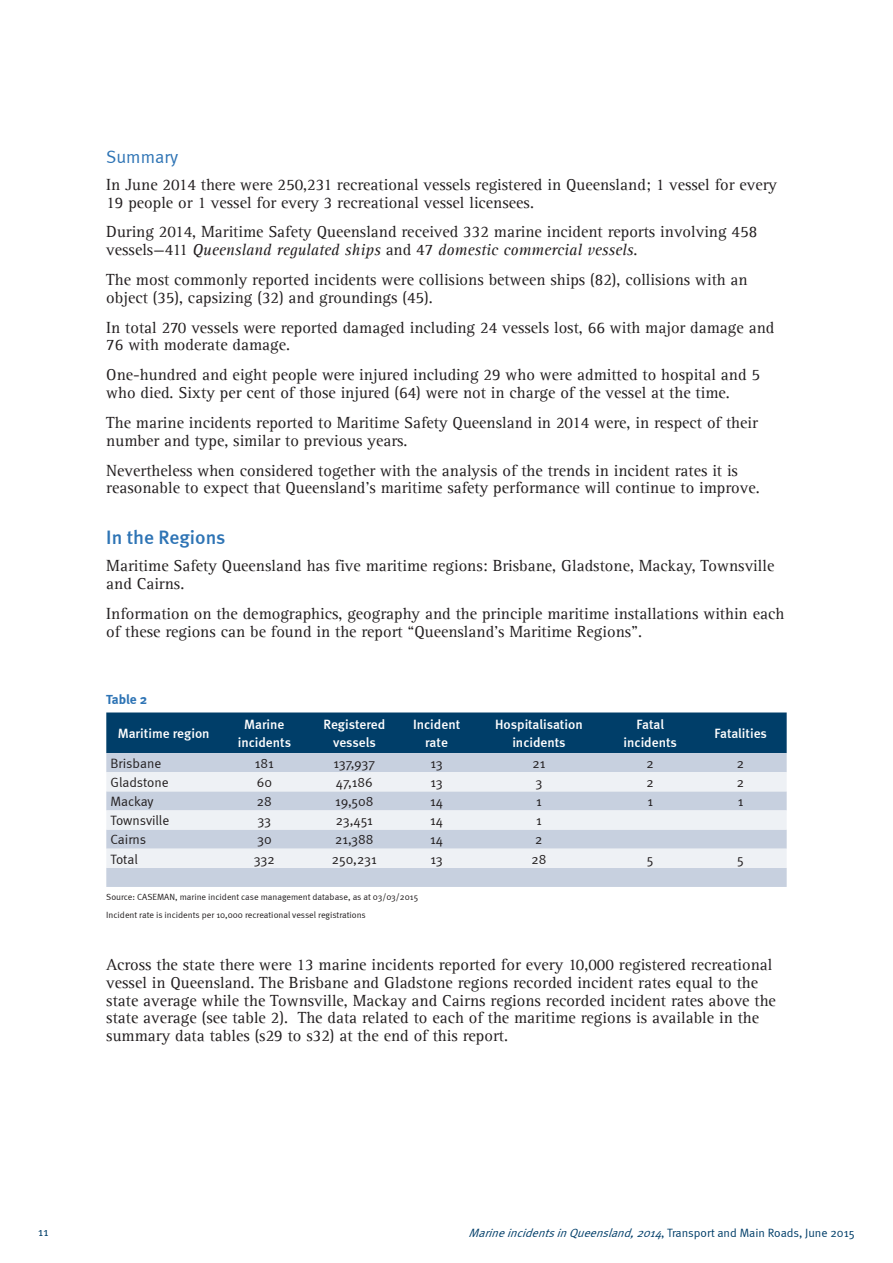
<style>
.page{position:relative;width:893px;height:1263px;background:#fff}
.page>*{position:absolute;margin:0;border:0;box-sizing:border-box;transform-origin:0 0}
.Heading_2{font:500 19.5px "Meta";color:#2e74b5}
.Heading_3{font:18px "Meta Normal";color:#2e74b5}
.t1{font:16.5px/17.9px "Agfa Rotis Serif";color:#231f20}
.Table_Header{font:500 13.5px/18px "Meta";color:#fff;text-align:center}
.Table_Body_Centred{font:13.5px "Meta Normal";color:#231f20}
.Table_Body_Left{font:13.5px "Meta Normal";letter-spacing:-.005em;color:#231f20}
.Intro_Paragraph__9pt{font:700 13.5px "Meta";letter-spacing:-.01em;color:#2e74b5}
.t2{font:italic 12px "Meta Normal";color:#003e69}
.t3{font:12px "Meta Normal";color:#003e69}
.Intro_Paragraph__9pt-2{font:9px "Meta Normal";color:#231f20}
.Secondary_Body_text{font:9px "Meta Normal";color:#231f20}
.s1{font-style:italic}
.s2{font-style:normal}
</style>
<div class="page">
<div style="left:106px;top:712px;width:681px;height:41px;background:#003e69"></div>
<div style="left:106px;top:753px;width:681px;height:134px;background:#c7d0df"></div>
<svg style="left:106px;top:772px;width:681px;height:96px;fill:#eef1f5"></svg>
<p class="Heading_3" style="left:106px;top:146px;width:74px">Summary</p>
<p class="t1" style="left:106px;top:176px;width:672px">In June 2014 there were 250,231 recreational vessels registered in Queensland; 1 vessel for every<br>19 people or 1 vessel for every 3 recreational vessel licensees.</p>
<p class="t1" style="left:106px;top:223px;width:652px">During 2014, Maritime Safety Queensland received 332 marine incident reports involving 458 vessels—411 <span class="s1">Queensland regulated ships</span> and 47 <span class="s1">domestic commercial vessels</span>.</p>
<p class="t1" style="left:106px;top:271px;width:643px">The most commonly reported incidents were collisions between ships (82), collisions with an object (35), capsizing (32) and groundings (45).</p>
<p class="t1" style="left:106px;top:318px;width:670px">In total 270 vessels were reported damaged including 24 vessels lost, 66 with major damage and<br>76 with moderate damage.</p>
<p class="t1" style="left:106px;top:366px;width:655px">One-hundred and eight people were injured including 29 who were admitted to hospital and 5 who died. Sixty per cent of those injured (64) were not in charge of the vessel at the time.</p>
<p class="t1" style="left:106px;top:414px;width:653px">The marine incidents reported to Maritime Safety Queensland in 2014 were, in respect of their number and type, similar to previous years.</p>
<p class="t1" style="left:106px;top:461px;width:655px">Nevertheless when considered together with the analysis of the trends in incident rates it is reasonable to expect that Queensland’s maritime safety performance will continue to improve.</p>
<p class="Heading_2" style="left:106px;top:526px;width:121px">In the Regions</p>
<p class="t1" style="left:106px;top:557px;width:669px">Maritime Safety Queensland has five maritime regions: Brisbane, Gladstone, Mackay, Townsville and Cairns.</p>
<p class="t1" style="left:106px;top:605px;width:679px">Information on the demographics, geography and the principle maritime installations within each of these regions can be found in the report “Queensland’s Maritime Regions”.</p>
<p class="Intro_Paragraph__9pt" style="left:106px;top:691px;width:42px">Table 2</p>
<p class="Table_Header" style="left:118px;top:724px;width:93px">Maritime region</p>
<p class="Table_Header" style="left:238px;top:715px;width:55px">Marine incidents</p>
<p class="Table_Header" style="left:323px;top:715px;width:63px">Registered vessels</p>
<p class="Table_Header" style="left:413px;top:715px;width:49px">Incident rate</p>
<p class="Table_Header" style="left:495px;top:715px;width:89px">Hospitalisation incidents</p>
<p class="Table_Header" style="left:624px;top:715px;width:55px">Fatal incidents</p>
<p class="Table_Header" style="left:714px;top:724px;width:54px">Fatalities</p>
<p class="Table_Body_Left" style="left:111px;top:755px;width:52px">Brisbane</p>
<p class="Table_Body_Centred" style="left:255px;top:755px;width:21px">181</p>
<p class="Table_Body_Centred" style="left:333px;top:755px;width:43px">137,937</p>
<p class="Table_Body_Centred" style="left:430px;top:755px;width:14px">13</p>
<p class="Table_Body_Centred" style="left:532px;top:755px;width:14px">21</p>
<p class="Table_Body_Centred" style="left:647px;top:755px;width:9px">2</p>
<p class="Table_Body_Centred" style="left:737px;top:755px;width:9px">2</p>
<p class="Table_Body_Left" style="left:111px;top:775px;width:60px">Gladstone</p>
<p class="Table_Body_Centred" style="left:257px;top:775px;width:17px">60</p>
<p class="Table_Body_Centred" style="left:336px;top:775px;width:39px">47,186</p>
<p class="Table_Body_Centred" style="left:430px;top:775px;width:14px">13</p>
<p class="Table_Body_Centred" style="left:535px;top:775px;width:8px">3</p>
<p class="Table_Body_Centred" style="left:647px;top:775px;width:9px">2</p>
<p class="Table_Body_Centred" style="left:737px;top:775px;width:9px">2</p>
<p class="Table_Body_Left" style="left:111px;top:794px;width:45px">Mackay</p>
<p class="Table_Body_Centred" style="left:257px;top:794px;width:16px">28</p>
<p class="Table_Body_Centred" style="left:335px;top:794px;width:40px">19,508</p>
<p class="Table_Body_Centred" style="left:430px;top:794px;width:14px">14</p>
<p class="Table_Body_Centred" style="left:536px;top:794px;width:7px">1</p>
<p class="Table_Body_Centred" style="left:647px;top:794px;width:7px">1</p>
<p class="Table_Body_Centred" style="left:738px;top:794px;width:7px">1</p>
<p class="Table_Body_Left" style="left:111px;top:813px;width:60px">Townsville</p>
<p class="Table_Body_Centred" style="left:257px;top:813px;width:15px">33</p>
<p class="Table_Body_Centred" style="left:336px;top:813px;width:39px">23,451</p>
<p class="Table_Body_Centred" style="left:430px;top:813px;width:14px">14</p>
<p class="Table_Body_Centred" style="left:536px;top:813px;width:7px">1</p>
<p class="Table_Body_Left" style="left:111px;top:832px;width:37px">Cairns</p>
<p class="Table_Body_Centred" style="left:257px;top:832px;width:16px">30</p>
<p class="Table_Body_Centred" style="left:335px;top:832px;width:40px">21,388</p>
<p class="Table_Body_Centred" style="left:430px;top:832px;width:14px">14</p>
<p class="Table_Body_Centred" style="left:535px;top:832px;width:9px">2</p>
<p class="Table_Body_Left" style="left:111px;top:851px;width:29px">Total</p>
<p class="Table_Body_Centred" style="left:254px;top:851px;width:22px">332</p>
<p class="Table_Body_Centred" style="left:332px;top:851px;width:46px">250,231</p>
<p class="Table_Body_Centred" style="left:430px;top:851px;width:14px">13</p>
<p class="Table_Body_Centred" style="left:531px;top:851px;width:16px">28</p>
<p class="Table_Body_Centred" style="left:647px;top:851px;width:8px">5</p>
<p class="Table_Body_Centred" style="left:737px;top:851px;width:8px">5</p>
<p class="Intro_Paragraph__9pt-2" style="left:106px;top:892px;width:313px">Source: CASEMAN, marine incident case management database, as at 03/03/2015</p>
<p class="Secondary_Body_text" style="left:106px;top:910px;width:261px">Incident rate is incidents per 10,000 recreational vessel registrations</p>
<p class="t1" style="left:106px;top:956px;width:671px">Across the state there were 13 marine incidents reported for every 10,000 registered recreational vessel in Queensland. The Brisbane and Gladstone regions recorded incident rates equal to the state average while the Townsville, Mackay and Cairns regions recorded incident rates above the state average (see table 2). The data related to each of the maritime regions is available in the summary data tables (s29 to s32) at the end of this report.</p>
<p class="t3" style="left:38px;top:1225px;width:12px">11</p>
<p class="t2" style="left:469px;top:1226px;width:388px">MarineincidentsinQueensland,2014<span class="s2">, T r a n s p o r t a n d M a i n R o a d s , J u n e 2 0 1 5</span></p>
</div>
